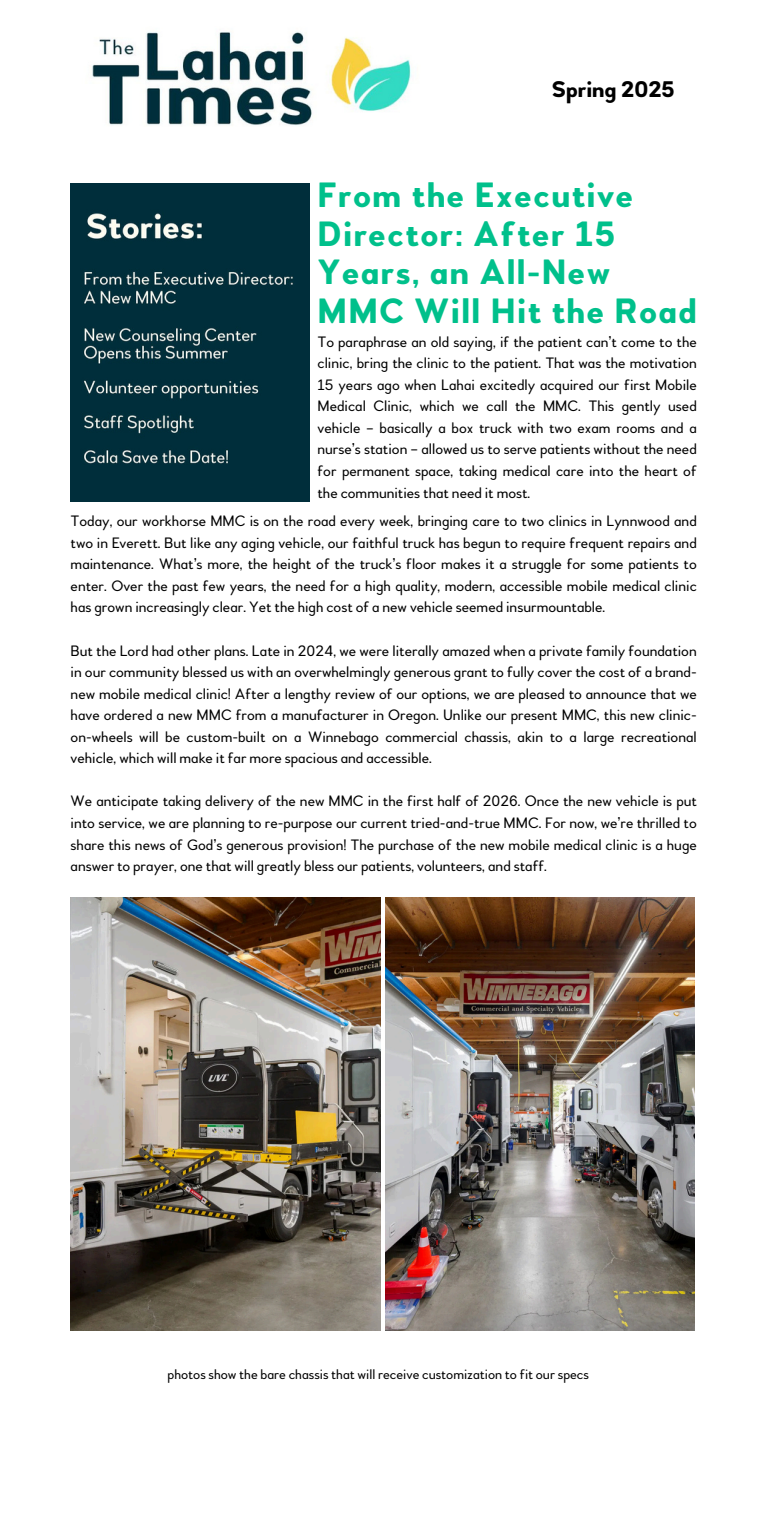
<style>
.page{position:relative;width:765px;height:1530px;background:#fff}
.page>*{position:absolute;margin:0;border:0;box-sizing:border-box;transform-origin:0 0}
.t1{font:700 35px/38.5px "Woodford Bourne";letter-spacing:.04em;color:#00c08b}
.t2{font:700 22.5px "Woodford Bourne";color:#000}
.t3{font:15px/21.5px "Woodford Bourne";color:#000;text-align:justify}
.t4{font:13.75px "Woodford Bourne";color:#000}
</style>
<div class="page">
<img style="left:92px;top:32px;width:320px;height:93px">
<img style="left:71px;top:897px;width:309px;height:433px">
<img style="left:385px;top:897px;width:309px;height:433px">
<img style="left:71px;top:183px;width:239px;height:319px">
<p class="t2" style="left:552px;top:76px;width:125px">Spring 2025</p>
<p class="t1" style="left:318px;top:177px;width:381px">From the Executive<br>Director: After 15<br>Years, an All-New<br>MMC Will Hit the Road</p>
<h2 class="t3" style="left:318px;top:331px;width:381px">To paraphrase an old saying, if the patient can’t come to the clinic, bring the clinic to the patient. That was the motivation 15 years ago when Lahai excitedly acquired our first Mobile Medical Clinic, which we call the MMC. This gently used vehicle – basically a box truck with two exam rooms and a nurse’s station – allowed us to serve patients without the need for permanent space, taking medical care into the heart of the communities that need it most.</h2>
<p class="t3" style="left:71px;top:511px;width:628px">Today, our workhorse MMC is on the road every week, bringing care to two clinics in Lynnwood and two in Everett. But like any aging vehicle, our faithful truck has begun to require frequent repairs and maintenance. What’s more, the height of the truck’s floor makes it a struggle for some patients to enter. Over the past few years, the need for a high quality, modern, accessible mobile medical clinic has grown increasingly clear. Yet the high cost of a new vehicle seemed insurmountable.</p>
<h1 class="t3" style="left:71px;top:640px;width:628px">But the Lord had other plans. Late in 2024, we were literally amazed when a private family foundation in our community blessed us with an overwhelmingly generous grant to fully cover the cost of a brand&shy;new mobile medical clinic! After a lengthy review of our options, we are pleased to announce that we have ordered a new MMC from a manufacturer in Oregon. Unlike our present MMC, this new clinic&shy;on-wheels will be custom-built on a Winnebago commercial chassis, akin to a large recreational vehicle, which will make it far more spacious and accessible.</h1>
<p class="t3" style="left:71px;top:791px;width:628px">We anticipate taking delivery of the new MMC in the first half of 2026. Once the new vehicle is put into service, we are planning to re-purpose our current tried-and-true MMC. For now, we’re thrilled to share this news of God’s generous provision! The purchase of the new mobile medical clinic is a huge answer to prayer, one that will greatly bless our patients, volunteers, and staff.</p>
<p class="t4" style="left:168px;top:1366px;width:423px">photos show the bare chassis that will receive customization to fit our specs</p>
</div>
